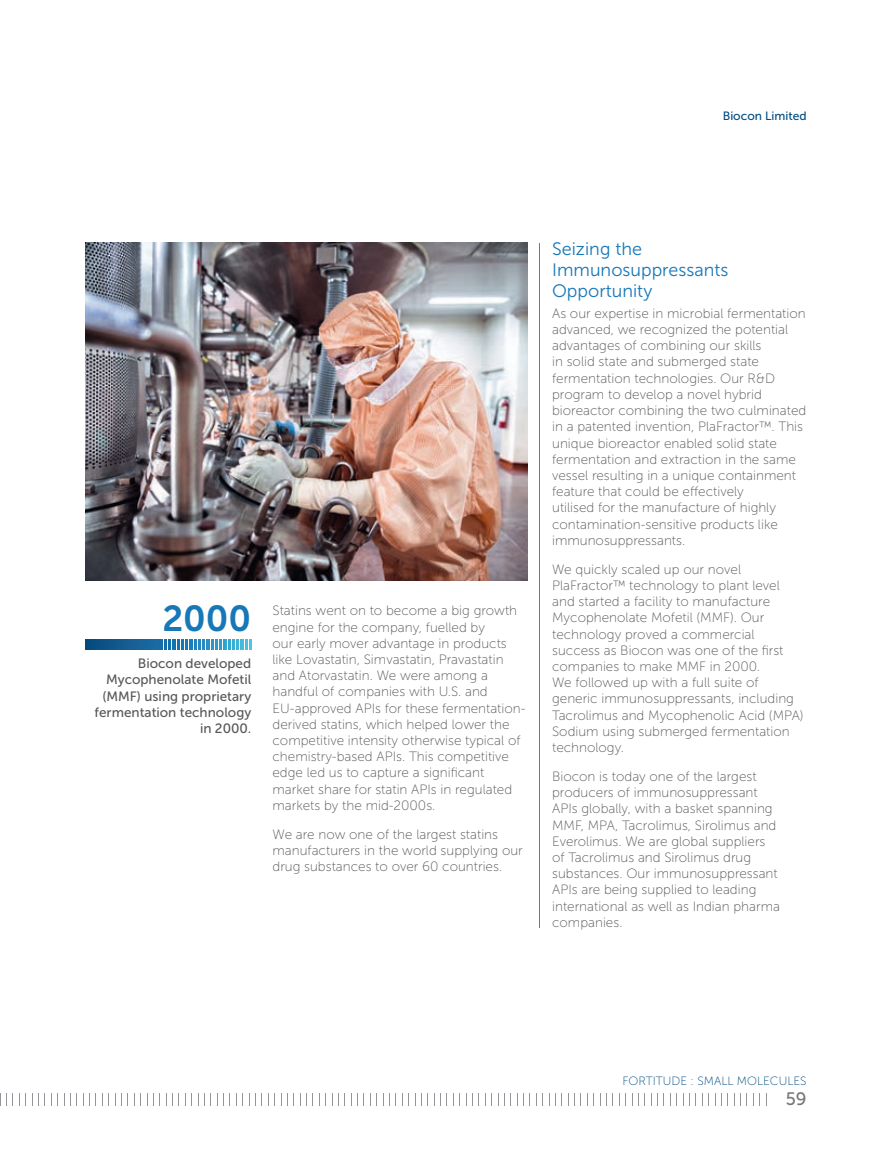
<style>
.page{position:relative;width:892px;height:1162px;background:#fff}
.page>*{position:absolute;margin:0;border:0;box-sizing:border-box;transform-origin:0 0}
.t1{font:36px "Museo Sans 700";color:#1778b8}
.t2{font:18px/21px "Museo Sans 300";color:#1778b8}
.t3{font:18px "Museo Sans 500";color:#76787b}
.t4{font:13.5px/16.2px "Museo Sans 100";color:#57585a}
.t5{font:13.5px/16.2px "Museo Sans 500";color:#57585a;text-align:right}
.t6{font:12px "Museo Sans 100";color:#004c82}
.t7{font:12px "Museo Sans 500";color:#004c82}
</style>
<div class="page">
<img style="left:85px;top:243px;width:442px;height:338px">
<hr style="left:539px;top:243px;width:1px;height:684px;background:#76787b">
<svg style="left:85px;top:639px;width:166px;height:11px"></svg>
<svg style="left:163px;top:639px;width:86px;height:11px"></svg>
<svg style="left:0;top:1093px;width:7px;height:12px"></svg>
<svg style="left:19px;top:1093px;width:7px;height:12px"></svg>
<svg style="left:32px;top:1093px;width:13px;height:12px"></svg>
<svg style="left:51px;top:1093px;width:7px;height:12px"></svg>
<svg style="left:64px;top:1093px;width:13px;height:12px"></svg>
<svg style="left:83px;top:1093px;width:7px;height:12px"></svg>
<svg style="left:102px;top:1093px;width:7px;height:12px"></svg>
<svg style="left:115px;top:1093px;width:13px;height:12px"></svg>
<svg style="left:134px;top:1093px;width:7px;height:12px"></svg>
<svg style="left:147px;top:1093px;width:13px;height:12px"></svg>
<svg style="left:166px;top:1093px;width:13px;height:12px"></svg>
<svg style="left:185px;top:1093px;width:7px;height:12px"></svg>
<svg style="left:198px;top:1093px;width:13px;height:12px"></svg>
<svg style="left:217px;top:1093px;width:13px;height:12px"></svg>
<svg style="left:236px;top:1093px;width:7px;height:12px"></svg>
<svg style="left:249px;top:1093px;width:13px;height:12px"></svg>
<svg style="left:268px;top:1093px;width:7px;height:12px"></svg>
<svg style="left:287px;top:1093px;width:7px;height:12px"></svg>
<svg style="left:300px;top:1093px;width:13px;height:12px"></svg>
<svg style="left:319px;top:1093px;width:7px;height:12px"></svg>
<svg style="left:338px;top:1093px;width:7px;height:12px"></svg>
<svg style="left:351px;top:1093px;width:13px;height:12px"></svg>
<svg style="left:370px;top:1093px;width:7px;height:12px"></svg>
<svg style="left:383px;top:1093px;width:13px;height:12px"></svg>
<svg style="left:402px;top:1093px;width:7px;height:12px"></svg>
<svg style="left:421px;top:1093px;width:7px;height:12px"></svg>
<svg style="left:434px;top:1093px;width:13px;height:12px"></svg>
<svg style="left:453px;top:1093px;width:7px;height:12px"></svg>
<svg style="left:472px;top:1093px;width:7px;height:12px"></svg>
<svg style="left:485px;top:1093px;width:7px;height:12px"></svg>
<svg style="left:504px;top:1093px;width:7px;height:12px"></svg>
<svg style="left:523px;top:1093px;width:7px;height:12px"></svg>
<svg style="left:536px;top:1093px;width:7px;height:12px"></svg>
<svg style="left:555px;top:1093px;width:7px;height:12px"></svg>
<svg style="left:574px;top:1093px;width:7px;height:12px"></svg>
<svg style="left:587px;top:1093px;width:7px;height:12px"></svg>
<svg style="left:606px;top:1093px;width:7px;height:12px"></svg>
<svg style="left:619px;top:1093px;width:7px;height:12px"></svg>
<svg style="left:638px;top:1093px;width:7px;height:12px"></svg>
<svg style="left:657px;top:1093px;width:7px;height:12px"></svg>
<svg style="left:670px;top:1093px;width:7px;height:12px"></svg>
<svg style="left:689px;top:1093px;width:7px;height:12px"></svg>
<svg style="left:708px;top:1093px;width:1px;height:12px"></svg>
<svg style="left:721px;top:1093px;width:7px;height:12px"></svg>
<svg style="left:740px;top:1093px;width:7px;height:12px"></svg>
<svg style="left:759px;top:1093px;width:1px;height:12px"></svg>
<p class="t7" style="left:722px;top:112px;width:85px">Biocon Limited</p>
<h1 class="t1" style="left:162px;top:605px;width:90px">2000</h1>
<p class="t5" style="left:95px;top:656px;width:158px">Biocon developed<br>Mycophenolate Mofetil (MMF) using proprietary fermentation technology in 2000.</p>
<p class="t4" style="left:272px;top:603px;width:254px">Statins went on to become a big growth engine for the company, fuelled by<br>our early mover advantage in products like Lovastatin, Simvastatin, Pravastatin and Atorvastatin. We were among a handful of companies with U.S. and EU-approved APIs for these fermentation&shy;derived statins, which helped lower the competitive intensity otherwise typical of chemistry-based APIs. This competitive edge led us to capture a significant market share for statin APIs in regulated markets by the mid-2000s.</p>
<p class="t4" style="left:272px;top:827px;width:252px">We are now one of the largest statins manufacturers in the world supplying our drug substances to over 60 countries.</p>
<h2 class="t2" style="left:552px;top:240px;width:178px">Seizing the<br>Immunosuppressants<br>Opportunity</h2>
<p class="t4" style="left:552px;top:306px;width:256px">As our expertise in microbial fermentation advanced, we recognized the potential advantages of combining our skills<br>in solid state and submerged state fermentation technologies. Our R&amp;D program to develop a novel hybrid bioreactor combining the two culminated in a patented invention, PlaFractor™. This unique bioreactor enabled solid state fermentation and extraction in the same vessel resulting in a unique containment feature that could be effectively<br>utilised for the manufacture of highly contamination-sensitive products like immunosuppressants.</p>
<p class="t4" style="left:552px;top:562px;width:253px">We quickly scaled up our novel PlaFractor™ technology to plant level and started a facility to manufacture Mycophenolate Mofetil (MMF). Our technology proved a commercial success as Biocon was one of the first companies to make MMF in 2000.<br>We followed up with a full suite of generic immunosuppressants, including Tacrolimus and Mycophenolic Acid (MPA)<br>Sodium using submerged fermentation technology.</p>
<p class="t4" style="left:552px;top:769px;width:229px">Biocon is today one of the largest producers of immunosuppressant APIs globally, with a basket spanning MMF, MPA, Tacrolimus, Sirolimus and Everolimus. We are global suppliers of Tacrolimus and Sirolimus drug substances. Our immunosuppressant APIs are being supplied to leading international as well as Indian pharma companies.</p>
<p class="t6" style="left:622px;top:1076px;width:186px">FORTITUDE : SMALL MOLECULES</p>
<h2 class="t3" style="left:785px;top:1092px;width:22px">59</h2>
</div>
